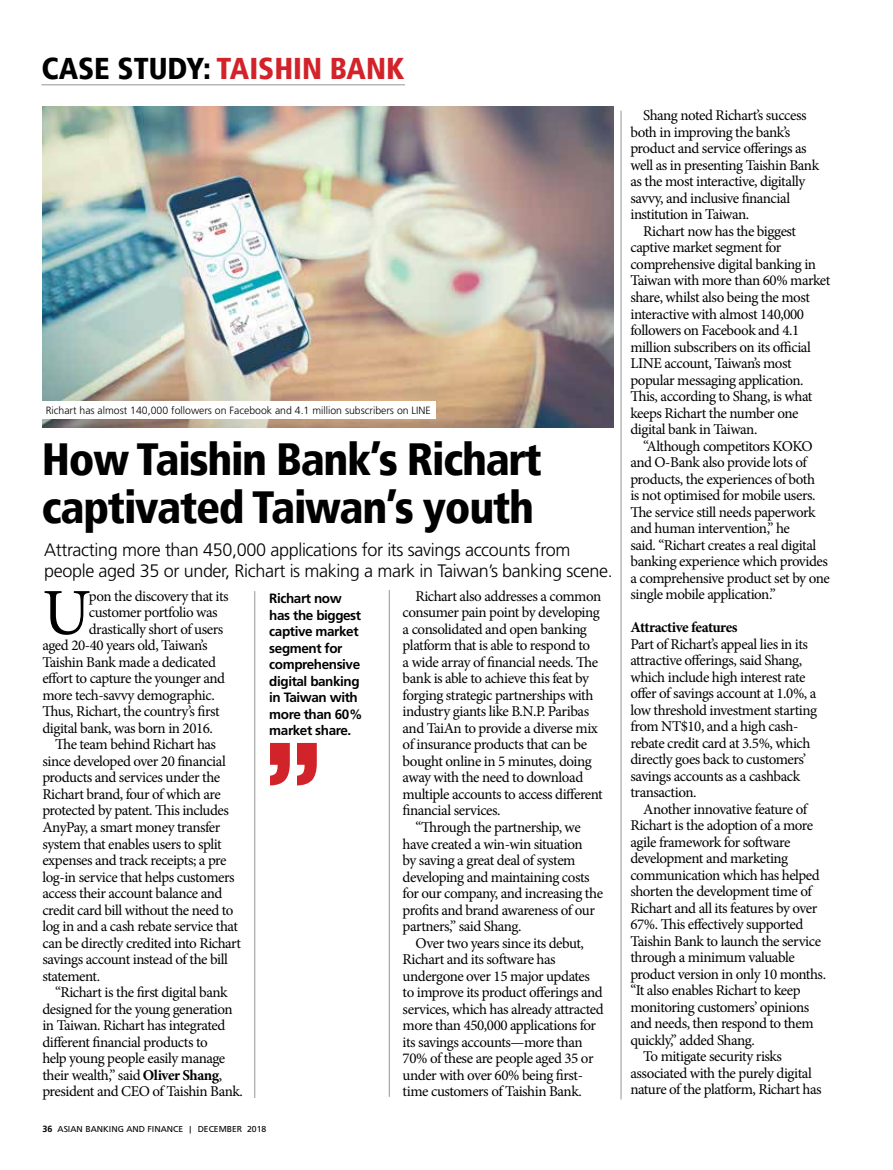
<style>
.page{position:relative;width:893px;height:1170px;background:#fff}
.page>*{position:absolute;margin:0;border:0;box-sizing:border-box;transform-origin:0 0}
.t1{font:65.7px "Minion Pro";color:#000}
.t2{font:900 condensed 45px/48px "Frutiger";letter-spacing:-.03em;color:#000}
.t3{font:900 condensed 30px "Frutiger";color:#d2232a}
.t4{font:300 18px/21px "Frutiger";letter-spacing:-.02em;color:#000}
.t5{font:15px/16.5px "Minion Pro";letter-spacing:-.03em;color:#000}
.t6{font:700 15px "Minion Pro";letter-spacing:-.035em;color:#000}
.t7{font:700 13.5px/16.5px "Frutiger";letter-spacing:-.03em;color:#000}
.t8{font:300 10.5px "Frutiger";color:#000}
.t9{font:9px "Frutiger";color:#000}
.s1{color:#000}
.s2{font-weight:700}
</style>
<div class="page">
<hr style="left:41px;top:84px;width:364px;height:1px;background:#939598">
<svg style="left:270px;top:743px;width:47px;height:42px"></svg>
<img style="left:42px;top:106px;width:571px;height:321px">
<hr style="left:621px;top:111px;width:1px;height:988px;background:#939598">
<hr style="left:389px;top:590px;width:1px;height:506px;background:#939598">
<hr style="left:255px;top:591px;width:1px;height:506px;background:#939598">
<div style="left:41px;top:401px;width:395px;height:17px;background:#fff"></div>
<h3 class="t3" style="left:41px;top:50px;width:364px"><span class="s1">Case study:</span> Taishin BAN K</h3>
<p class="t8" style="left:46px;top:404px;width:387px">Richart has almost 140,000 followers on Facebook and 4.1 million subscribers on LINE</p>
<h2 class="t2" style="left:42px;top:435px;width:502px">How Taishin Bank’s Richart captivated Taiwan’s youth</h2>
<p class="t4" style="left:44px;top:539px;width:570px">Attracting more than 450,000 applications for its savings accounts from people aged 35 or under, Richart is making a mark in Taiwan’s banking scene.</p>
<h1 class="t1" style="left:42px;top:569px;width:50px">U</h1>
<p class="t5" style="left:89px;top:588px;width:141px">pon the discovery that its</p>
<p class="t5" style="left:403px;top:588px;width:202px;text-indent:13px">Richart also addresses a common consumer pain point by developing a consolidated and open banking platform that is able to respond to<br>a wide array of financial needs. The bank is able to achieve this feat by forging strategic partnerships with industry giants like B.N.P. Paribas and TaiAn to provide a diverse mix of insurance products that can be bought online in 5 minutes, doing away with the need to download multiple accounts to access different financial services.</p>
<p class="t5" style="left:403px;top:819px;width:202px;text-indent:13px">“Through the partnership, we have created a win-win situation<br>by saving a great deal of system developing and maintaining costs for our company, and increasing the profits and brand awareness of our partners,” said Shang.</p>
<p class="t5" style="left:403px;top:934px;width:203px;text-indent:13px">Over two years since its debut,<br>Richart and its software has undergone over 15 major updates to improve its product offerings and services, which has already attracted more than 450,000 applications for its savings accounts—more than<br>70% of these are people aged 35 or under with over 60% being first&shy;time customers of Taishin Bank.</p>
<p class="t7" style="left:269px;top:590px;width:95px">Richart now has the biggest captive market segment for comprehensive digital banking in Taiwan with more than 60% market share.</p>
<p class="t5" style="left:89px;top:604px;width:130px">customer portfolio was</p>
<p class="t5" style="left:89px;top:621px;width:136px">drastically short of users</p>
<p class="t5" style="left:42px;top:637px;width:167px">aged 20-40 years old, Taiwan’s</p>
<p class="t5" style="left:42px;top:654px;width:175px">Taishin Bank made a dedicated</p>
<p class="t5" style="left:42px;top:670px;width:184px">effort to capture the younger and</p>
<p class="t5" style="left:42px;top:687px;width:174px">more tech-savvy demographic.</p>
<p class="t5" style="left:42px;top:703px;width:179px">Thus, Richart, the country’s first</p>
<p class="t5" style="left:42px;top:720px;width:172px">digital bank, was born in 2016.</p>
<p class="t5" style="left:55px;top:736px;width:162px">The team behind Richart has</p>
<p class="t5" style="left:42px;top:753px;width:185px">since developed over 20 financial</p>
<p class="t5" style="left:42px;top:769px;width:179px">products and services under the</p>
<p class="t5" style="left:42px;top:786px;width:180px">Richart brand, four of which are</p>
<p class="t5" style="left:42px;top:802px;width:188px">protected by patent. This includes</p>
<p class="t5" style="left:42px;top:819px;width:180px">AnyPay, a smart money transfer</p>
<p class="t5" style="left:42px;top:835px;width:181px">system that enables users to split</p>
<p class="t5" style="left:42px;top:852px;width:186px">expenses and track receipts; a pre</p>
<p class="t5" style="left:42px;top:868px;width:194px">log-in service that helps customers</p>
<p class="t5" style="left:42px;top:885px;width:182px">access their account balance and</p>
<p class="t5" style="left:42px;top:901px;width:193px">credit card bill without the need to</p>
<p class="t5" style="left:42px;top:918px;width:197px">log in and a cash rebate service that</p>
<p class="t5" style="left:42px;top:934px;width:200px">can be directly credited into Richart</p>
<p class="t5" style="left:42px;top:951px;width:187px">savings account instead of the bill</p>
<p class="t5" style="left:42px;top:967px;width:59px">statement.</p>
<p class="t5" style="left:55px;top:984px;width:174px">“Richart is the first digital bank</p>
<p class="t5" style="left:42px;top:1000px;width:192px">designed for the young generation</p>
<p class="t5" style="left:42px;top:1017px;width:185px">in Taiwan. Richart has integrated</p>
<p class="t5" style="left:42px;top:1033px;width:167px">different financial products to</p>
<p class="t5" style="left:42px;top:1050px;width:184px">help young people easily manage</p>
<p class="t5" style="left:42px;top:1066px;width:181px">their wealth,” said <span class="s2">Oliver Shang</span>,</p>
<p class="t5" style="left:42px;top:1083px;width:202px">president and CEO of Taishin Bank.</p>
<p class="t9" style="left:43px;top:1123px;width:225px"><span class="s2">36</span> ASIAN BANKING AND FINANCE | DECEMBER 2018</p>
<p class="t5" style="left:643px;top:107px;width:165px">Shang noted Richart’s success</p>
<p class="t5" style="left:630px;top:124px;width:161px">both in improving the bank’s</p>
<p class="t5" style="left:630px;top:140px;width:178px">product and service offerings as</p>
<p class="t5" style="left:630px;top:157px;width:190px">well as in presenting Taishin Bank</p>
<p class="t5" style="left:630px;top:173px;width:176px">as the most interactive, digitally</p>
<p class="t5" style="left:630px;top:190px;width:161px">savvy, and inclusive financial</p>
<p class="t5" style="left:630px;top:206px;width:120px">institution in Taiwan.</p>
<p class="t5" style="left:643px;top:223px;width:154px">Richart now has the biggest</p>
<p class="t5" style="left:630px;top:239px;width:153px">captive market segment for</p>
<p class="t5" style="left:630px;top:256px;width:187px">comprehensive digital banking in</p>
<p class="t5" style="left:630px;top:272px;width:201px">Taiwan with more than 60% market</p>
<p class="t5" style="left:630px;top:289px;width:181px">share, whilst also being the most</p>
<p class="t5" style="left:630px;top:305px;width:175px">interactive with almost 140,000</p>
<p class="t5" style="left:630px;top:322px;width:170px">followers on Facebook and 4.1</p>
<p class="t5" style="left:630px;top:338px;width:182px">million subscribers on its official</p>
<p class="t5" style="left:630px;top:355px;width:163px">LINE account, Taiwan’s most</p>
<p class="t5" style="left:630px;top:371px;width:175px">popular messaging application.</p>
<p class="t5" style="left:630px;top:388px;width:184px">This, according to Shang, is what</p>
<p class="t5" style="left:630px;top:404px;width:170px">keeps Richart the number one</p>
<p class="t5" style="left:630px;top:421px;width:128px">digital bank in Taiwan.</p>
<p class="t5" style="left:643px;top:437px;width:171px">“Although competitors KOKO</p>
<p class="t5" style="left:630px;top:454px;width:178px">and O-Bank also provide lots of</p>
<p class="t5" style="left:630px;top:470px;width:186px">products, the experiences of both</p>
<p class="t5" style="left:630px;top:487px;width:187px">is not optimised for mobile users.</p>
<p class="t5" style="left:630px;top:503px;width:187px">The service still needs paperwork</p>
<p class="t5" style="left:630px;top:520px;width:161px">and human intervention,” he</p>
<p class="t5" style="left:630px;top:536px;width:187px">said. “Richart creates a real digital</p>
<p class="t5" style="left:630px;top:553px;width:199px">banking experience which provides</p>
<p class="t5" style="left:630px;top:569px;width:201px">a comprehensive product set by one</p>
<p class="t5" style="left:630px;top:586px;width:147px">single mobile application.”</p>
<p class="t6" style="left:630px;top:616px;width:109px">Attractive features</p>
<p class="t5" style="left:630px;top:635px;width:188px">Part of Richart’s appeal lies in its attractive offerings, said Shang, which include high interest rate offer of savings account at 1.0%, a low threshold investment starting from NT$10, and a high cash&shy;rebate credit card at 3.5%, which directly goes back to customers’ savings accounts as a cashback transaction.</p>
<p class="t5" style="left:643px;top:800px;width:166px">Another innovative feature of</p>
<p class="t5" style="left:630px;top:817px;width:184px">Richart is the adoption of a more</p>
<p class="t5" style="left:630px;top:833px;width:161px">agile framework for software</p>
<p class="t5" style="left:630px;top:850px;width:159px">development and marketing</p>
<p class="t5" style="left:630px;top:866px;width:191px">communication which has helped</p>
<p class="t5" style="left:630px;top:883px;width:183px">shorten the development time of</p>
<p class="t5" style="left:630px;top:899px;width:188px">Richart and all its features by over</p>
<p class="t5" style="left:630px;top:916px;width:175px">67%. This effectively supported</p>
<p class="t5" style="left:630px;top:932px;width:192px">Taishin Bank to launch the service</p>
<p class="t5" style="left:630px;top:949px;width:166px">through a minimum valuable</p>
<p class="t5" style="left:630px;top:965px;width:197px">product version in only 10 months.</p>
<p class="t5" style="left:630px;top:982px;width:172px">“It also enables Richart to keep</p>
<p class="t5" style="left:630px;top:998px;width:180px">monitoring customers’ opinions</p>
<p class="t5" style="left:630px;top:1015px;width:185px">and needs, then respond to them</p>
<p class="t5" style="left:630px;top:1031px;width:126px">quickly,” added Shang.</p>
<p class="t5" style="left:643px;top:1048px;width:140px">To mitigate security risks</p>
<p class="t5" style="left:630px;top:1064px;width:183px">associated with the purely digital</p>
<p class="t5" style="left:630px;top:1081px;width:193px">nature of the platform, Richart has</p>
</div>
